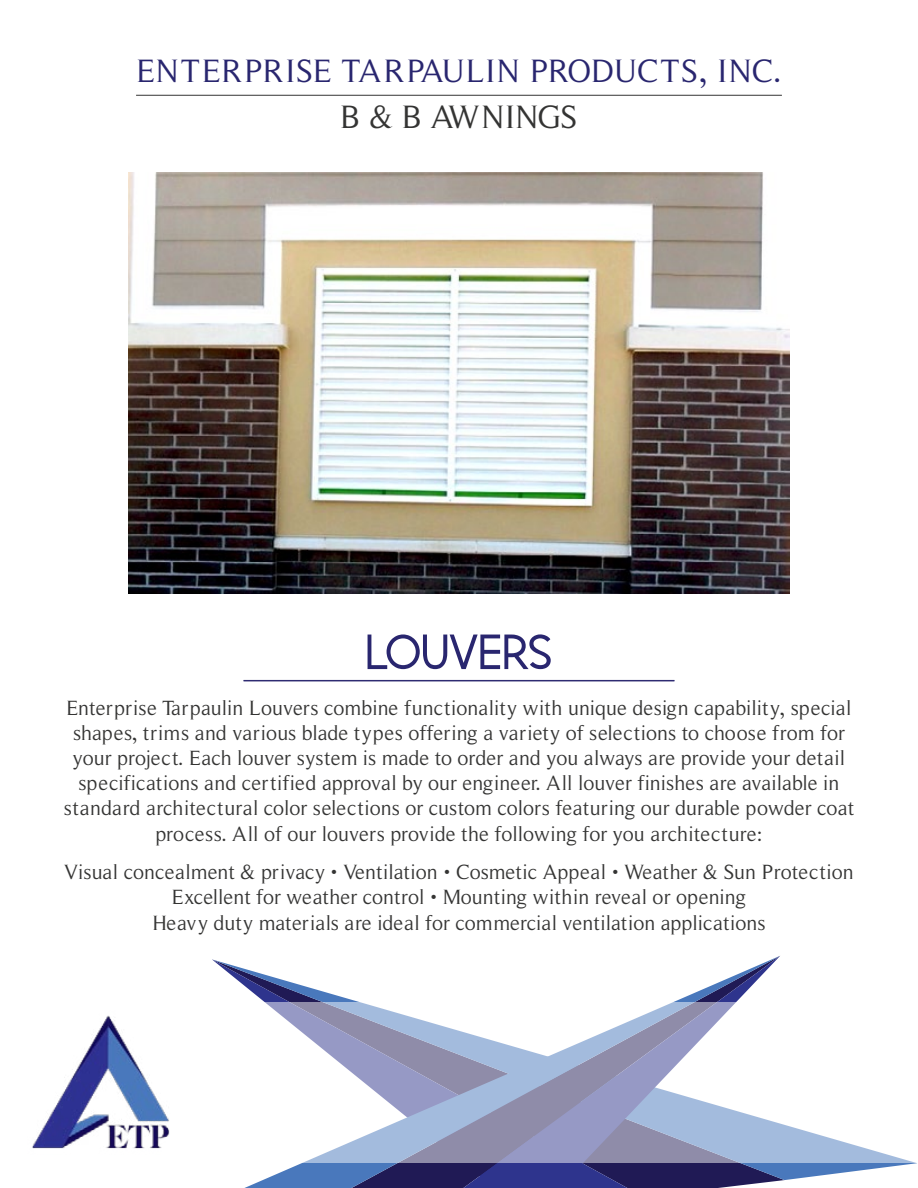
<style>
.page{position:relative;width:918px;height:1188px;background:#fff}
.page>*{position:absolute;margin:0;border:0;box-sizing:border-box;transform-origin:0 0}
.t1{font:52.5px "Morningtype";letter-spacing:.025em;color:#29266f}
.t2{font:33px "Roman Serif";letter-spacing:.05em;color:#29266f}
.t3{font:33px "Roman Serif";color:#343433}
.t4{font:21px/25.2px "Roman Serif";color:#343433;text-align:center}
</style>
<div class="page">
<svg style="left:212px;top:959px;width:705px;height:221px"></svg>
<hr style="left:244px;top:680px;width:430px;height:1px;background:#29266f">
<hr style="left:244px;top:681px;width:430px;height:1px;background:#29266f">
<hr style="left:136px;top:95px;width:646px;height:1px;background:#343433">
<svg style="left:244px;top:956px;width:536px;height:232px"></svg>
<svg style="left:212px;top:1002px;width:705px;height:160px"></svg>
<img style="left:32px;top:1015px;width:138px;height:134px">
<img style="left:128px;top:173px;width:662px;height:421px">
<h2 class="t2" style="left:136px;top:51px;width:647px">Enterprise Tarpaulin Products, Inc.</h2>
<h2 class="t3" style="left:340px;top:98px;width:234px">B &amp; B Awnings</h2>
<h1 class="t1" style="left:367px;top:621px;width:186px">LOUVERS</h1>
<p class="t4" style="left:64px;top:695px;width:792px">Enterprise Tarpaulin Louvers combine functionality with unique design capability, special shapes, trims and various blade types offering a variety of selections to choose from for your project. Each louver system is made to order and you always are provide your detail specifications and certified approval by our engineer. All louver finishes are available in standard architectural color selections or custom colors featuring our durable powder coat process. All of our louvers provide the following for you architecture:</p>
<p class="t4" style="left:64px;top:859px;width:791px">Visual concealment &amp; privacy • Ventilation • Cosmetic Appeal • Weather &amp; Sun Protection<br>Excellent for weather control • Mounting within reveal or opening<br>Heavy duty materials are ideal for commercial ventilation applications</p>
</div>
